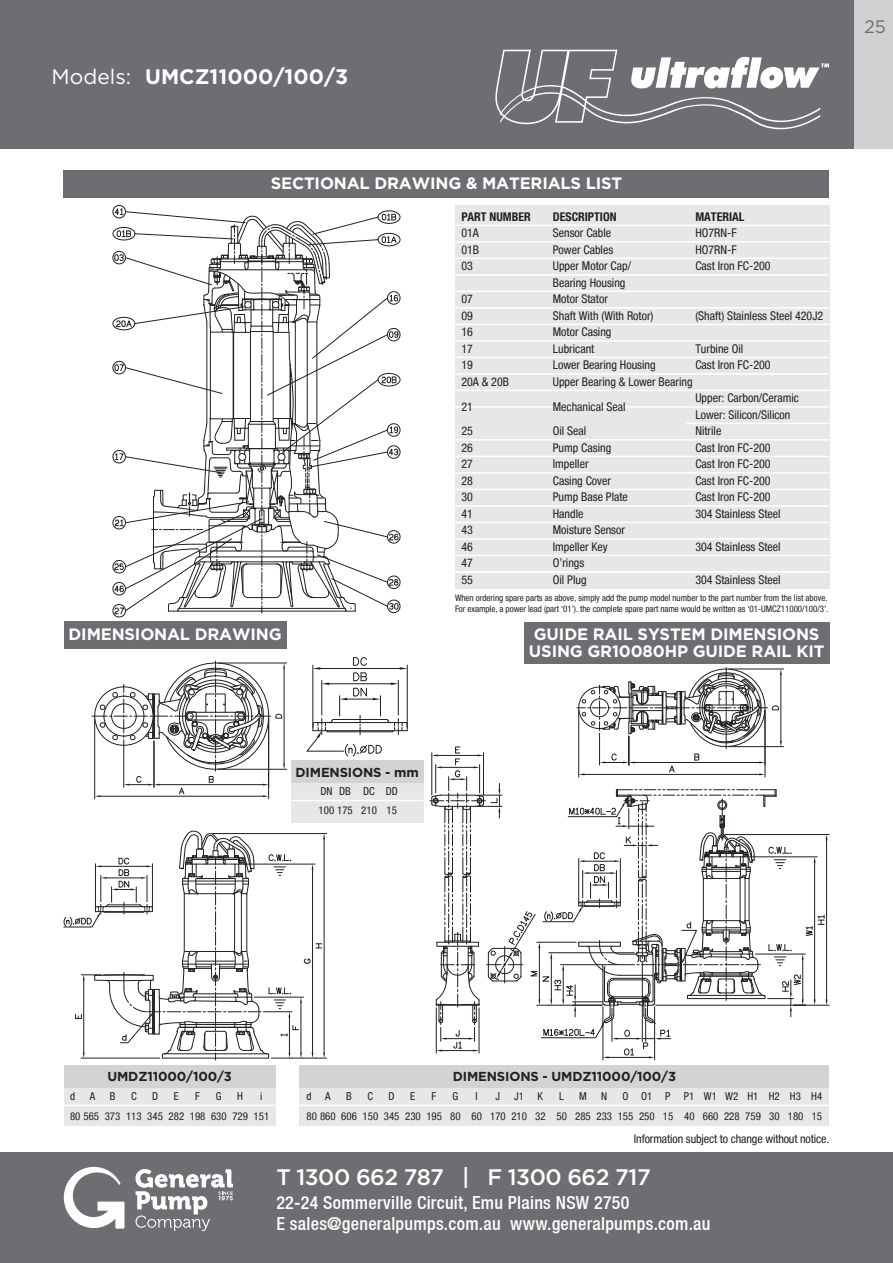
<style>
.page{position:relative;width:893px;height:1263px;background:#fff}
.page>*{position:absolute;margin:0;border:0;box-sizing:border-box;transform-origin:0 0}
.t1{font:500 22.5px "Gotham";letter-spacing:-.025em;color:#fff}
.t2{font:700 21px "Gotham";color:#fff}
.t3{font:500 condensed 18px/21px "Helvetica Neue";letter-spacing:.015em;color:#fff}
.t4{font:18px "Gotham";color:#6d6e71}
.t5{font:700 16.5px/16.8px "Gotham";letter-spacing:-.01em;color:#fff}
.t6{font:700 13.05px "Gotham";letter-spacing:-.01em;color:#231f20}
.t7{font:condensed 12px/16.5px "Helvetica Neue Condensed";color:#231f20}
.t8{font:700 condensed 12px "Helvetica Neue Condensed";color:#231f20}
.t9{font:condensed 10.8px/19.2px "Helvetica Neue Condensed";color:#231f20}
.t10{font:condensed 9px/10.8px "Helvetica Neue Condensed";letter-spacing:-.005em;color:#231f20}
.s1{font-weight:400}
</style>
<div class="page">
<div style="left:0;top:0;width:893px;height:149px;background:#6d6e71"></div>
<div style="left:0;top:1152px;width:893px;height:111px;background:#6d6e71"></div>
<div style="left:855px;top:0;width:38px;height:149px;background:#cfd1d2"></div>
<svg style="left:495px;top:50px;width:334px;height:79px"></svg>
<svg style="left:64px;top:1167px;width:60px;height:61px"></svg>
<svg style="left:135px;top:1169px;width:98px;height:62px"></svg>
<div style="left:64px;top:170px;width:765px;height:27px;background:#6d6e71"></div>
<div style="left:64px;top:1065px;width:212px;height:61px;background:#e6e7e8"></div>
<div style="left:64px;top:1065px;width:212px;height:22px;background:#d1d3d4"></div>
<hr style="left:64px;top:1105px;width:212px;height:1px;background:#fff">
<div style="left:524px;top:622px;width:305px;height:42px;background:#6d6e71"></div>
<div style="left:64px;top:622px;width:222px;height:27px;background:#6d6e71"></div>
<div style="left:291px;top:761px;width:132px;height:61px;background:#e6e7e8"></div>
<div style="left:291px;top:761px;width:132px;height:22px;background:#d1d3d4"></div>
<hr style="left:291px;top:800px;width:132px;height:1px;background:#fff">
<div style="left:455px;top:205px;width:374px;height:383px;background:#e6e7e8"></div>
<hr style="left:455px;top:225px;width:374px;height:1px;background:#fff">
<hr style="left:455px;top:241px;width:374px;height:2px;background:#fff">
<hr style="left:455px;top:258px;width:374px;height:1px;background:#fff">
<hr style="left:455px;top:274px;width:374px;height:2px;background:#fff">
<hr style="left:455px;top:291px;width:374px;height:1px;background:#fff">
<hr style="left:455px;top:307px;width:374px;height:2px;background:#fff">
<hr style="left:455px;top:324px;width:374px;height:1px;background:#fff">
<hr style="left:455px;top:340px;width:374px;height:2px;background:#fff">
<hr style="left:686px;top:423px;width:143px;height:1px;background:#fff">
<hr style="left:455px;top:373px;width:374px;height:2px;background:#fff">
<hr style="left:455px;top:390px;width:374px;height:1px;background:#fff">
<hr style="left:455px;top:357px;width:374px;height:1px;background:#fff">
<hr style="left:455px;top:472px;width:374px;height:2px;background:#fff">
<hr style="left:455px;top:456px;width:374px;height:1px;background:#fff">
<hr style="left:455px;top:489px;width:374px;height:1px;background:#fff">
<hr style="left:455px;top:505px;width:374px;height:2px;background:#fff">
<hr style="left:455px;top:522px;width:374px;height:1px;background:#fff">
<hr style="left:455px;top:538px;width:374px;height:2px;background:#fff">
<hr style="left:455px;top:555px;width:374px;height:1px;background:#fff">
<hr style="left:455px;top:571px;width:374px;height:2px;background:#fff">
<hr style="left:455px;top:439px;width:374px;height:2px;background:#fff">
<hr style="left:455px;top:406px;width:374px;height:2px;background:#fff">
<svg style="left:306px;top:657px;width:102px;height:100px"></svg>
<div style="left:300px;top:1065px;width:529px;height:61px;background:#e6e7e8"></div>
<div style="left:300px;top:1065px;width:529px;height:22px;background:#d1d3d4"></div>
<hr style="left:300px;top:1105px;width:529px;height:1px;background:#fff">
<svg style="left:112px;top:204px;width:289px;height:414px"></svg>
<svg style="left:430px;top:667px;width:399px;height:393px"></svg>
<hr style="left:94px;top:719px;width:1px;height:80px;background:#231f20">
<hr style="left:268px;top:719px;width:1px;height:80px;background:#231f20">
<hr style="left:218px;top:769px;width:69px;height:1px;background:#231f20">
<svg style="left:63px;top:830px;width:264px;height:230px"></svg>
<hr style="left:218px;top:663px;width:69px;height:1px;background:#231f20">
<svg style="left:92px;top:660px;width:193px;height:137px"></svg>
<h2 class="t2" style="left:52px;top:62px;width:298px"><span class="s1">Models:</span> UMCZ11000/100/3</h2>
<h3 class="t5" style="left:271px;top:174px;width:353px">SECTIONAL DRAWING &amp; MATERIALS LIST</h3>
<p class="t8" style="left:461px;top:209px;width:71px">PART NUMBER</p>
<p class="t8" style="left:553px;top:209px;width:65px">DESCRIPTION</p>
<p class="t8" style="left:695px;top:209px;width:51px">MATERIAL</p>
<p class="t7" style="left:461px;top:224px;width:19px">01A</p>
<p class="t7" style="left:553px;top:224px;width:60px">Sensor Cable</p>
<p class="t7" style="left:695px;top:224px;width:43px">HO7RN-F</p>
<p class="t7" style="left:461px;top:241px;width:19px">01B</p>
<p class="t7" style="left:553px;top:241px;width:62px">Power Cables</p>
<p class="t7" style="left:695px;top:241px;width:43px">HO7RN-F</p>
<p class="t7" style="left:461px;top:257px;width:13px">03</p>
<p class="t7" style="left:553px;top:257px;width:80px">Upper Motor Cap/</p>
<p class="t7" style="left:695px;top:257px;width:77px">Cast Iron FC-200</p>
<p class="t7" style="left:553px;top:274px;width:74px">Bearing Housing</p>
<p class="t7" style="left:461px;top:290px;width:13px">07</p>
<p class="t7" style="left:553px;top:290px;width:57px">Motor Stator</p>
<p class="t7" style="left:461px;top:307px;width:13px">09</p>
<p class="t7" style="left:553px;top:307px;width:102px">Shaft With (With Rotor)</p>
<p class="t7" style="left:695px;top:307px;width:129px">(Shaft) Stainless Steel 420J2</p>
<p class="t7" style="left:461px;top:323px;width:13px">16</p>
<p class="t7" style="left:553px;top:323px;width:60px">Motor Casing</p>
<p class="t7" style="left:461px;top:340px;width:13px">17</p>
<p class="t7" style="left:553px;top:340px;width:43px">Lubricant</p>
<p class="t7" style="left:695px;top:340px;width:49px">Turbine Oil</p>
<p class="t7" style="left:461px;top:356px;width:13px">19</p>
<p class="t7" style="left:553px;top:356px;width:104px">Lower Bearing Housing</p>
<p class="t7" style="left:695px;top:356px;width:77px">Cast Iron FC-200</p>
<p class="t7" style="left:461px;top:373px;width:49px">20A &amp; 20B</p>
<p class="t7" style="left:553px;top:373px;width:141px">Upper Bearing &amp; Lower Bearing</p>
<p class="t7" style="left:461px;top:398px;width:13px">21</p>
<p class="t7" style="left:553px;top:398px;width:74px">Mechanical Seal</p>
<p class="t7" style="left:695px;top:389px;width:105px">Upper: Carbon/Ceramic<br>Lower: Silicon/Silicon</p>
<p class="t7" style="left:461px;top:422px;width:13px">25</p>
<p class="t7" style="left:553px;top:422px;width:35px">Oil Seal</p>
<p class="t7" style="left:695px;top:422px;width:28px">Nitrile</p>
<p class="t7" style="left:461px;top:439px;width:13px">26</p>
<p class="t7" style="left:553px;top:439px;width:60px">Pump Casing</p>
<p class="t7" style="left:695px;top:439px;width:77px">Cast Iron FC-200</p>
<p class="t7" style="left:461px;top:455px;width:13px">27</p>
<p class="t7" style="left:553px;top:455px;width:37px">Impeller</p>
<p class="t7" style="left:695px;top:455px;width:77px">Cast Iron FC-200</p>
<p class="t7" style="left:461px;top:472px;width:13px">28</p>
<p class="t7" style="left:553px;top:472px;width:60px">Casing Cover</p>
<p class="t7" style="left:695px;top:472px;width:77px">Cast Iron FC-200</p>
<p class="t7" style="left:461px;top:488px;width:13px">30</p>
<p class="t7" style="left:553px;top:488px;width:77px">Pump Base Plate</p>
<p class="t7" style="left:695px;top:488px;width:77px">Cast Iron FC-200</p>
<p class="t7" style="left:461px;top:505px;width:13px">41</p>
<p class="t7" style="left:553px;top:505px;width:32px">Handle</p>
<p class="t7" style="left:695px;top:505px;width:87px">304 Stainless Steel</p>
<p class="t7" style="left:461px;top:521px;width:13px">43</p>
<p class="t7" style="left:553px;top:521px;width:74px">Moisture Sensor</p>
<p class="t7" style="left:461px;top:538px;width:13px">46</p>
<p class="t7" style="left:553px;top:538px;width:56px">Impeller Key</p>
<p class="t7" style="left:695px;top:538px;width:87px">304 Stainless Steel</p>
<p class="t7" style="left:461px;top:554px;width:13px">47</p>
<p class="t7" style="left:553px;top:554px;width:33px">O’rings</p>
<p class="t7" style="left:461px;top:571px;width:13px">55</p>
<p class="t7" style="left:553px;top:571px;width:35px">Oil Plug</p>
<p class="t7" style="left:695px;top:571px;width:87px">304 Stainless Steel</p>
<h3 class="t5" style="left:69px;top:626px;width:215px">DIMENSIONAL DRAWING</h3>
<p class="t10" style="left:455px;top:593px;width:375px">When ordering spare parts as above, simply add the pump model number to the part number from the list above.<br>For example, a power lead (part ‘01’). the complete spare part name would be written as ‘01-UMCZ11000/100/3’.</p>
<h3 class="t5" style="left:529px;top:626px;width:297px">GUIDE RAIL SYSTEM DIMENSIONS<br>USING GR10080HP GUIDE RAIL KIT</h3>
<h3 class="t4" style="left:864px;top:15px;width:23px">25</h3>
<p class="t6" style="left:296px;top:764px;width:125px">DIMENSIONS - mm</p>
<p class="t9" style="left:319px;top:781px;width:81px">DN DB DC DD<br>100 175 210 15</p>
<p class="t6" style="left:107px;top:1068px;width:126px">UMDZ11000/100/3</p>
<p class="t6" style="left:453px;top:1068px;width:225px">DIMENSIONS - UMDZ11000/100/3</p>
<p class="t9" style="left:70px;top:1087px;width:7px">d</p>
<p class="t9" style="left:90px;top:1087px;width:7px">A</p>
<p class="t9" style="left:110px;top:1087px;width:7px">B</p>
<p class="t9" style="left:131px;top:1087px;width:7px">C</p>
<p class="t9" style="left:152px;top:1087px;width:8px">D</p>
<p class="t9" style="left:174px;top:1087px;width:7px">E</p>
<p class="t9" style="left:195px;top:1087px;width:6px">F</p>
<p class="t9" style="left:216px;top:1087px;width:7px">G</p>
<p class="t9" style="left:237px;top:1087px;width:7px">H</p>
<p class="t9" style="left:70px;top:1087px;width:201px;text-indent:190px">i<br>80 565 373 113 345 282 198 630 729 151</p>
<p class="t9" style="left:306px;top:1087px;width:25px">d A</p>
<p class="t9" style="left:346px;top:1087px;width:7px">B</p>
<p class="t9" style="left:367px;top:1087px;width:7px">C</p>
<p class="t9" style="left:388px;top:1087px;width:8px">D</p>
<p class="t9" style="left:410px;top:1087px;width:7px">E</p>
<p class="t9" style="left:432px;top:1087px;width:6px">F</p>
<p class="t9" style="left:452px;top:1087px;width:7px">G</p>
<p class="t9" style="left:475px;top:1087px;width:4px">I</p>
<p class="t9" style="left:495px;top:1087px;width:6px">J</p>
<p class="t9" style="left:514px;top:1087px;width:11px">J1</p>
<p class="t9" style="left:538px;top:1087px;width:7px">K</p>
<p class="t9" style="left:559px;top:1087px;width:6px">L</p>
<p class="t9" style="left:579px;top:1087px;width:9px">M</p>
<p class="t9" style="left:601px;top:1087px;width:8px">N</p>
<p class="t9" style="left:307px;top:1087px;width:517px;text-align:right">O O1 P P1 W1 W2 H1 H2 H3 H4<br>80 860 606 150 345 230 195 80 60 170 210 32 50 285 233 155 250 15 40 660 228 759 30 180 15</p>
<p class="t7" style="left:634px;top:1130px;width:197px">Information subject to change without notice.</p>
<h1 class="t1" style="left:276px;top:1162px;width:376px">T 1300 662 787 | F 1300 662 717</h1>
<h3 class="t3" style="left:276px;top:1191px;width:436px">22-24 Sommerville Circuit, Emu Plains NSW 2750<br>E sales@generalpumps.com.au www.generalpumps.com.au</h3>
</div>
